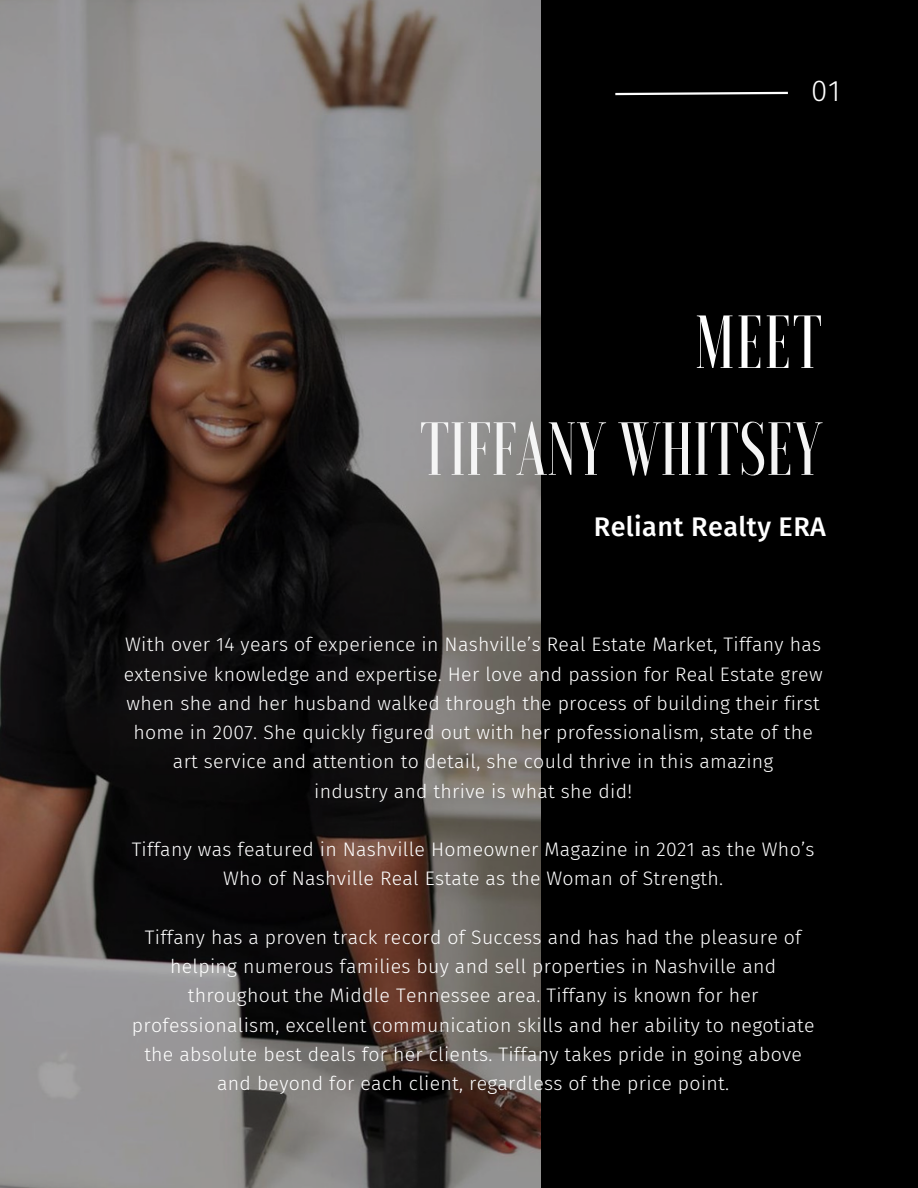
<style>
.page{position:relative;width:918px;height:1188px;background:#fff}
.page>*{position:absolute;margin:0;border:0;box-sizing:border-box;transform-origin:0 0}
.t1{font:500 75px "Voga";color:#f5f5f5}
.t2{font:500 75px "Voga";color:#fff}
.t3{font:300 29.55px "Fira Sans";color:#fff}
.t4{font:500 27px "Fira Sans";letter-spacing:.015em;color:#fff}
.t5{font:300 19.5px/29.2px "Fira Sans";letter-spacing:.015em;color:#fff;text-align:center}
</style>
<div class="page">
<div style="left:520px;top:20px;width:398px;height:1168px;background:#000"></div>
<svg style="left:615px;top:91px;width:173px;height:5px"></svg>
<img style="left:0;top:0;width:541px;height:1188px">
<p class="t3" style="left:811px;top:74px;width:30px">01</p>
<p class="t2" style="left:695px;top:305px;width:129px">MEET</p>
<p class="t1" style="left:420px;top:411px;width:404px">TIFFANY WHITSEY</p>
<p class="t4" style="left:594px;top:511px;width:234px">Reliant Realty ERA</p>
<p class="t5" style="left:124px;top:630px;width:700px">With over 14 years of experience in Nashville’s Real Estate Market, Tiffany has extensive knowledge and expertise. Her love and passion for Real Estate grew when she and her husband walked through the process of building their first home in 2007. She quickly figured out with her professionalism, state of the art service and attention to detail, she could thrive in this amazing</p>
<p class="t5" style="left:314px;top:777px;width:319px">industry and thrive is what she did!</p>
<p class="t5" style="left:132px;top:835px;width:685px">Tiffany was featured in Nashville Homeowner Magazine in 2021 as the Who’s<br>Who of Nashville Real Estate as the Woman of Strength.</p>
<p class="t5" style="left:132px;top:923px;width:684px">Tiffany has a proven track record of Success and has had the pleasure of helping numerous families buy and sell properties in Nashville and throughout the Middle Tennessee area. Tiffany is known for her professionalism, excellent communication skills and her ability to negotiate the absolute best deals for her clients. Tiffany takes pride in going above</p>
<p class="t5" style="left:217px;top:1069px;width:514px">and beyond for each client, regardless of the price point.</p>
</div>
